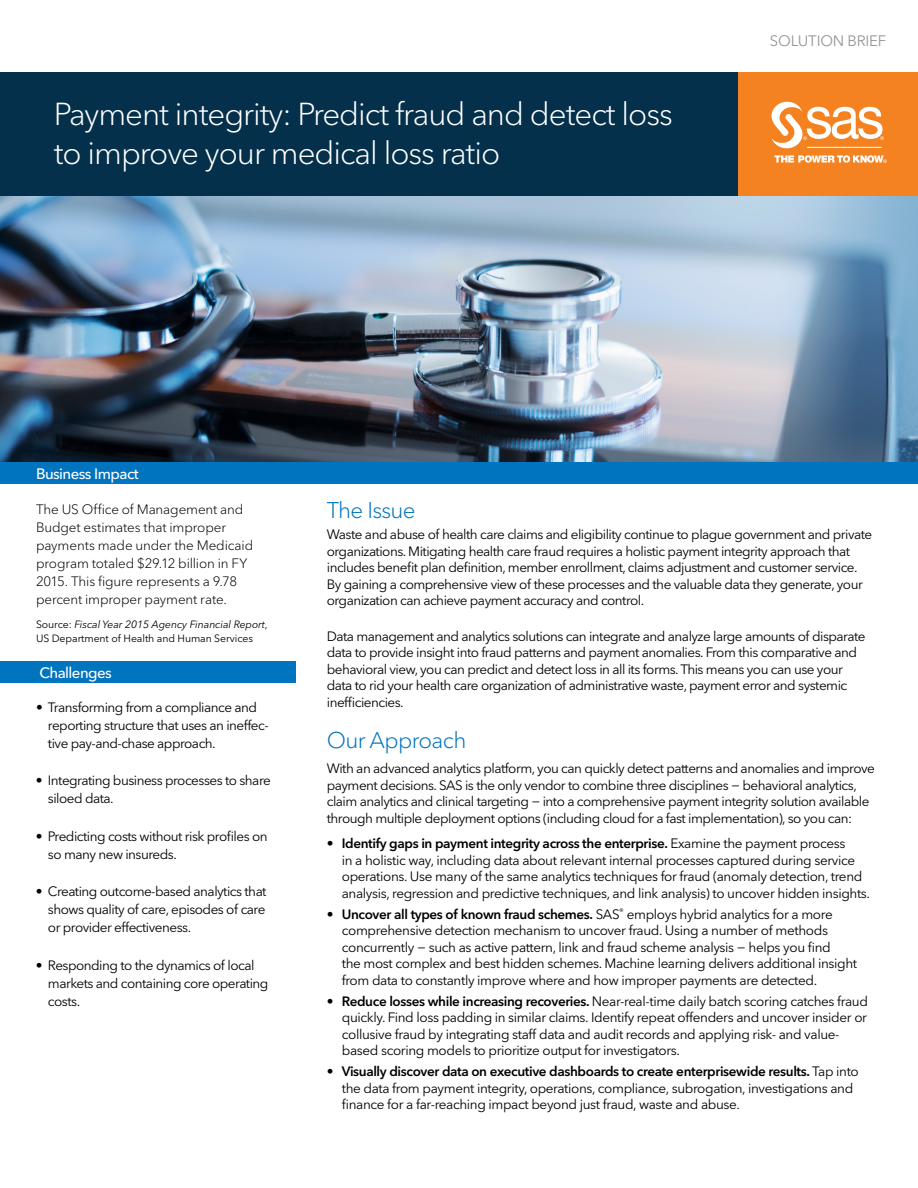
<style>
.page{position:relative;width:918px;height:1188px;background:#fff}
.page>*{position:absolute;margin:0;border:0;box-sizing:border-box;transform-origin:0 0}
.t1{font:300 31.5px/39px "Avenir Next W1 G";letter-spacing:-.03em;color:#fff}
.t2{font:300 22.5px "Avenir Next W1 G";letter-spacing:-.03em;color:#0074be}
.t3{font:500 15px "Avenir Next W1 G";letter-spacing:-.04em;color:#fff}
.t4{font:15px "Avenir Next W1 G";letter-spacing:-.01em;color:#969494}
.t5{font:13.5px/16.5px "Avenir Next W1 G";letter-spacing:-.035em;color:#000}
.t6{font:300 13.5px/18px "Avenir Next W1 G";letter-spacing:-.01em;color:#000}
.t7{font:10.5px/13.5px "Avenir Next W1 G";letter-spacing:-.005em;color:#000}
.s1{font-style:italic}
.s2{font-weight:600}
</style>
<div class="page">
<div style="left:0;top:72px;width:914px;height:124px;background:#04304b"></div>
<img style="left:0;top:196px;width:918px;height:267px">
<div style="left:0;top:463px;width:918px;height:21px;background:#0074be"></div>
<div style="left:0;top:662px;width:295px;height:21px;background:#0074be"></div>
<div style="left:739px;top:73px;width:179px;height:123px;background:#f58220"></div>
<svg style="left:771px;top:102px;width:116px;height:61px"></svg>
<hr style="left:807px;top:147px;width:75px;height:1px;background:#fff">
<h1 class="t1" style="left:54px;top:94px;width:621px">Payment integrity: Predict fraud and detect loss to improve your medical loss ratio</h1>
<p class="t4" style="left:770px;top:31px;width:118px">SOLUTION BRIEF</p>
<p class="t3" style="left:36px;top:465px;width:104px">Business Impact</p>
<p class="t6" style="left:36px;top:501px;width:219px">The US Office of Management and Budget estimates that improper payments made under the Medicaid program totaled $29.12 billion in FY 2015. This figure represents a 9.78 percent improper payment rate.</p>
<p class="t7" style="left:36px;top:618px;width:233px">Source: <span class="s1">Fiscal Year 2015 Agency Financial Report</span>,<br>US Department of Health and Human Services</p>
<p class="t3" style="left:39px;top:664px;width:74px">Challenges</p>
<p class="t5" style="left:48px;top:698px;width:222px;line-height:18px;text-indent:-12px">• Transforming from a compliance and reporting structure that uses an ineffec&shy;tive pay-and-chase approach.</p>
<p class="t5" style="left:48px;top:772px;width:224px;line-height:18px;text-indent:-12px">• Integrating business processes to share siloed data.</p>
<p class="t5" style="left:48px;top:827px;width:221px;line-height:18px;text-indent:-12px">• Predicting costs without risk profiles on so many new insureds.</p>
<p class="t5" style="left:48px;top:883px;width:220px;line-height:18px;text-align:justify;text-indent:-12px">• Creating outcome-based analytics that shows quality of care, episodes of care or provider effectiveness.</p>
<p class="t5" style="left:48px;top:956px;width:222px;line-height:18px;text-indent:-12px">• Responding to the dynamics of local markets and containing core operating costs.</p>
<h2 class="t2" style="left:327px;top:497px;width:90px">The Issue</h2>
<p class="t5" style="left:327px;top:526px;width:547px">Waste and abuse of health care claims and eligibility continue to plague government and private organizations. Mitigating health care fraud requires a holistic payment integrity approach that includes benefit plan definition, member enrollment, claims adjustment and customer service.<br>By gaining a comprehensive view of these processes and the valuable data they generate, your organization can achieve payment accuracy and control.</p>
<p class="t5" style="left:327px;top:628px;width:540px">Data management and analytics solutions can integrate and analyze large amounts of disparate data to provide insight into fraud patterns and payment anomalies. From this comparative and behavioral view, you can predict and detect loss in all its forms. This means you can use your data to rid your health care organization of administrative waste, payment error and systemic inefficiencies.</p>
<h2 class="t2" style="left:327px;top:726px;width:141px">Our Approach</h2>
<p class="t5" style="left:327px;top:760px;width:550px">With an advanced analytics platform, you can quickly detect patterns and anomalies and improve payment decisions. SAS is the only vendor to combine three disciplines − behavioral analytics, claim analytics and clinical targeting − into a comprehensive payment integrity solution available through multiple deployment options (including cloud for a fast implementation), so you can:</p>
<p class="t5" style="left:342px;top:835px;width:530px;text-indent:-15px"><span class="s2">• Identify gaps in payment integrity across the enterprise.</span> Examine the payment process<br>in a holistic way, including data about relevant internal processes captured during service operations. Use many of the same analytics techniques for fraud (anomaly detection, trend analysis, regression and predictive techniques, and link analysis) to uncover hidden insights.</p>
<p class="t5" style="left:342px;top:906px;width:517px;text-indent:-15px"><span class="s2">• Uncover all types of known fraud schemes.</span> SAS<sup>®</sup> employs hybrid analytics for a more comprehensive detection mechanism to uncover fraud. Using a number of methods concurrently − such as active pattern, link and fraud scheme analysis − helps you find<br>the most complex and best hidden schemes. Machine learning delivers additional insight from data to constantly improve where and how improper payments are detected.</p>
<p class="t5" style="left:342px;top:993px;width:528px;text-indent:-15px"><span class="s2">• Reduce losses while increasing recoveries.</span> Near-real-time daily batch scoring catches fraud quickly. Find loss padding in similar claims. Identify repeat offenders and uncover insider or collusive fraud by integrating staff data and audit records and applying risk- and value&shy;based scoring models to prioritize output for investigators.</p>
<p class="t5" style="left:342px;top:1063px;width:519px;text-indent:-15px"><span class="s2">• Visually discover data on executive dashboards to create enterprisewide results.</span> Tap into the data from payment integrity, operations, compliance, subrogation, investigations and finance for a far-reaching impact beyond just fraud, waste and abuse.</p>
</div>
